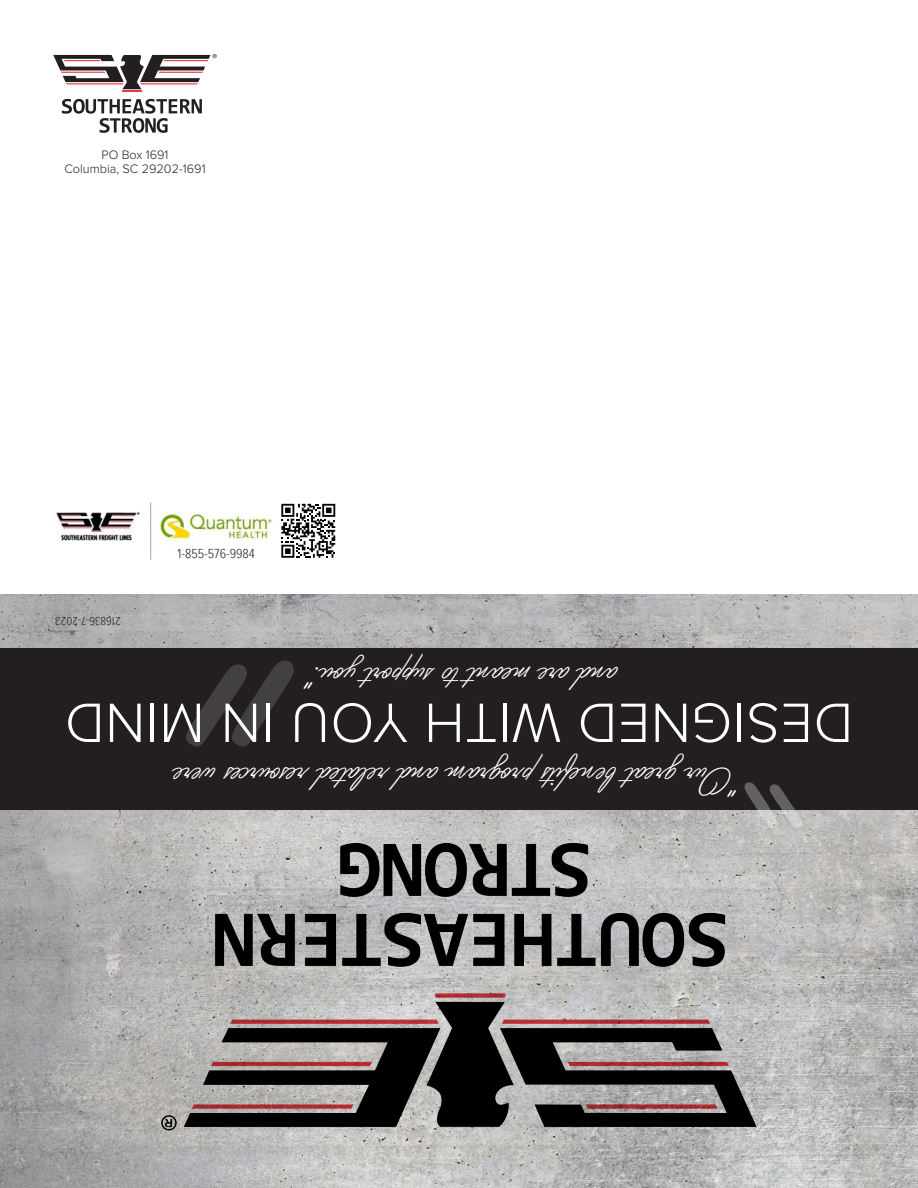
<style>
.page{position:relative;width:918px;height:1188px;background:#fff}
.page>*{position:absolute;margin:0;border:0;box-sizing:border-box;transform-origin:0 0}
.t1{font:300 57.45px "Proxima Nova";letter-spacing:.01em;color:#fff}
.t2{font:39.45px "Filmotype La Crosse";color:#fff}
.t3{font:300 13.5px "Proxima Nova A Cond";color:#231f20}
.t4{font:300 12.75px/14.2px "Proxima Nova";color:#231f20;text-align:center}
.t5{font:300 12px "Proxima Nova A Cond";color:#231f20}
</style>
<div class="page">
<img style="left:0;top:594px;width:918px;height:594px">
<svg style="left:53px;top:54px;width:164px;height:38px"></svg>
<svg style="left:62px;top:99px;width:140px;height:34px"></svg>
<img style="left:162px;top:843px;width:594px;height:287px">
<img style="left:56px;top:503px;width:216px;height:47px">
<svg style="left:281px;top:504px;width:54px;height:54px"></svg>
<div style="left:0;top:648px;width:918px;height:162px;background:#231f20"></div>
<svg style="left:186px;top:661px;width:108px;height:86px"></svg>
<svg style="left:745px;top:782px;width:57px;height:46px"></svg>
<hr style="left:150px;top:503px;width:1px;height:57px;background:#a8a9ad">
<p class="t4" style="left:64px;top:147px;width:143px">PO Box 1691<br>Columbia, SC 29202-1691</p>
<p class="t5" style="left:121px;top:627px;width:67px;rotate:-180deg">216836-7-2023</p>
<p class="t3" style="left:178px;top:546px;width:79px">1-855-576-9984</p>
<p class="t2" style="left:616px;top:704px;width:306px;rotate:-180deg">and are meant to support you.</p>
<p class="t2" style="left:321px;top:700px;width:12px;rotate:-180deg">”</p>
<p class="t1" style="left:853px;top:755px;width:790px;rotate:-180deg">DESIGNED WITH YOU IN MIND</p>
<p class="t2" style="left:732px;top:804px;width:560px;rotate:-180deg">Our great benefits program and related resources were</p>
<p class="t2" style="left:745px;top:807px;width:12px;rotate:-180deg">“</p>
</div>
